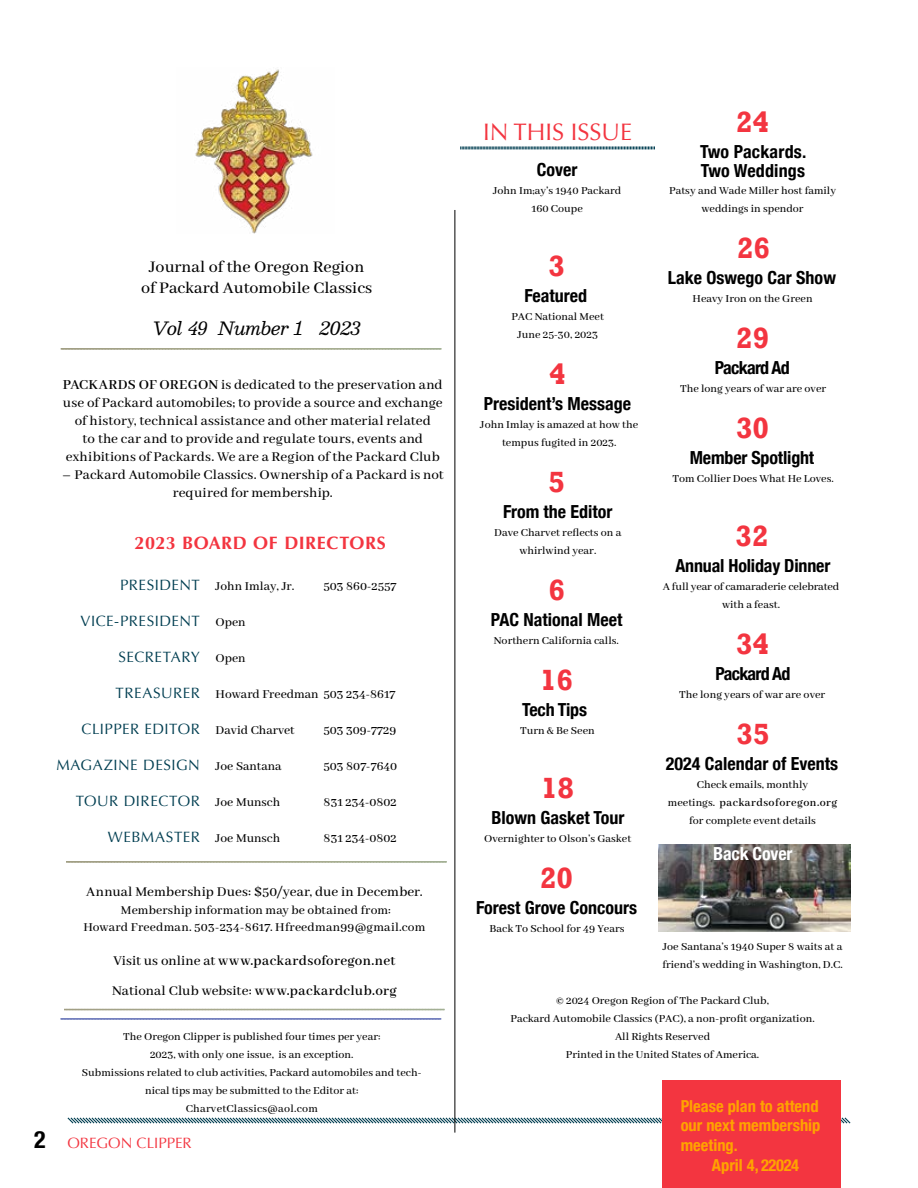
<style>
.page{position:relative;width:918px;height:1188px;background:#fff}
.page>*{position:absolute;margin:0;border:0;box-sizing:border-box;transform-origin:0 0}
.t1{font:700 30px "Rockwell";color:#f33540}
.t2{font:24px "Optima";color:#f33540}
.t3{font:700 condensed 18px/19.5px "Helvetica Neue";color:#000}
.t4{font:500 18px/21px "Abhaya Libre";color:#000;text-align:center}
.t5{font:700 18px "Optima";letter-spacing:.03em;color:#f33540}
.t6{font:700 condensed 18px "Helvetica Neue";letter-spacing:-.04em;color:#000}
.t7{font:italic 18px "Besley";color:#000}
.t8{font:700 condensed 18px "Helvetica Neue";letter-spacing:-.01em;color:#fff}
.t9{font:700 condensed 16.5px/19.8px "Helvetica Neue";color:#ffa300;text-align:justify}
.t10{font:500 15px/18px "Abhaya Libre";letter-spacing:.01em;color:#000;text-align:center}
.t11{font:15px "Optima";letter-spacing:.035em;color:#003e51}
.t12{font:600 15px/30px "Abhaya Libre";letter-spacing:.025em;color:#000}
.t13{font:15px "Optima";color:#f33540}
.t14{font:500 13.5px/18px "Abhaya Libre";color:#000;text-align:center}
.t15{font:500 12px/18px "Abhaya Libre";color:#000;text-align:center}
.s1{font-weight:600}
.s2{font-weight:500}
.s3{font-family:"Helvetica Neue";font-weight:700;font-stretch:condensed;font-size:24px;color:#000}
</style>
<div class="page">
<svg style="left:67px;top:1116px;width:784px;height:9px"></svg>
<img style="left:659px;top:845px;width:191px;height:87px">
<svg style="left:61px;top:1018px;width:380px;height:2px"></svg>
<div style="left:663px;top:1080px;width:178px;height:108px;background:#f33540"></div>
<svg style="left:64px;top:1009px;width:381px;height:2px"></svg>
<svg style="left:66px;top:861px;width:381px;height:2px"></svg>
<svg style="left:61px;top:348px;width:380px;height:2px"></svg>
<svg style="left:460px;top:146px;width:195px;height:3px"></svg>
<hr style="left:455px;top:210px;width:1px;height:923px;background:#000">
<img style="left:195px;top:69px;width:118px;height:165px">
<h3 class="t4" style="left:141px;top:257px;width:232px">Journal of the Oregon Region of Packard Automobile Classics</h3>
<h3 class="t7" style="left:153px;top:316px;width:209px">Vol 49 Number 1 2023</h3>
<p class="t10" style="left:63px;top:377px;width:381px"><span class="s1">PACKARDS OF OREGON</span> is dedicated to the preservation and use of Packard automobiles; to provide a source and exchange of history, technical assistance and other material related<br>to the car and to provide and regulate tours, events and exhibitions of Packards. We are a Region of the Packard Club</p>
<p class="t10" style="left:62px;top:467px;width:383px">– Packard Automobile Classics. Ownership of a Packard is not required for membership.</p>
<h3 class="t5" style="left:135px;top:533px;width:253px">2023 BOARD OF DIRECTORS</h3>
<p class="t11" style="left:120px;top:576px;width:81px">PRESIDENT</p>
<p class="t11" style="left:81px;top:612px;width:121px">VICE-PRESIDENT</p>
<p class="t11" style="left:118px;top:648px;width:83px">SECRETARY</p>
<p class="t11" style="left:115px;top:684px;width:86px">TREASURER</p>
<p class="t11" style="left:82px;top:720px;width:120px">CLIPPER EDITOR</p>
<p class="t11" style="left:56px;top:756px;width:145px">MAGAZINE DESIGN</p>
<p class="t11" style="left:76px;top:792px;width:126px">TOUR DIRECTOR</p>
<p class="t11" style="left:108px;top:828px;width:94px">WEBMASTER</p>
<p class="t14" style="left:216px;top:577px;width:80px">John Imlay, Jr.</p>
<p class="t14" style="left:324px;top:577px;width:74px">503 860-2557</p>
<p class="t14" style="left:216px;top:613px;width:32px">Open</p>
<p class="t14" style="left:216px;top:649px;width:32px">Open</p>
<p class="t14" style="left:216px;top:685px;width:182px">Howard Freedman 503 234-8617</p>
<p class="t14" style="left:216px;top:721px;width:81px">David Charvet</p>
<p class="t14" style="left:324px;top:721px;width:74px">503 309-7729</p>
<p class="t14" style="left:216px;top:757px;width:68px">Joe Santana</p>
<p class="t14" style="left:324px;top:757px;width:75px">503 807-7640</p>
<p class="t14" style="left:216px;top:793px;width:66px">Joe Munsch</p>
<p class="t14" style="left:324px;top:793px;width:75px">831 234-0802</p>
<p class="t14" style="left:216px;top:829px;width:66px">Joe Munsch</p>
<p class="t14" style="left:324px;top:829px;width:75px">831 234-0802</p>
<p class="t10" style="left:86px;top:883px;width:338px">Annual Membership Dues: $50/year, due in December.</p>
<p class="t14" style="left:83px;top:901px;width:343px">Membership information may be obtained from:<br>Howard Freedman. 503-234-8617. Hfreedman99@gmail.com</p>
<p class="t12" style="left:112px;top:946px;width:286px"><span class="s2">Visit us online at</span> www.packardsoforegon.net<br><span class="s2">National Club website:</span> www.packardclub.org</p>
<p class="t15" style="left:82px;top:1027px;width:341px">The Oregon Clipper is published four times per year:<br>2023, with only one issue, is an exception.<br>Submissions related to club activities, Packard automobiles and tech&shy;nical tips may be submitted to the Editor at:<br>CharvetClassics@aol.com</p>
<p class="t13" style="left:34px;top:1134px;width:159px"><span class="s3">2</span> OREGON CLIPPER</p>
<h2 class="t2" style="left:483px;top:117px;width:150px">IN THIS ISSUE</h2>
<h3 class="t3" style="left:537px;top:159px;width:42px">Cover</h3>
<p class="t15" style="left:493px;top:181px;width:130px">John Im;ay’s 1940 Packard<br>160 Coupe</p>
<h1 class="t1" style="left:548px;top:248px;width:18px">3</h1>
<h3 class="t3" style="left:524px;top:285px;width:64px">Featured</h3>
<p class="t15" style="left:511px;top:307px;width:94px">PAC National Meet<br>June 25-30, 2023</p>
<h1 class="t1" style="left:549px;top:356px;width:18px">4</h1>
<h3 class="t3" style="left:484px;top:393px;width:149px">President’s Message</h3>
<p class="t15" style="left:480px;top:415px;width:159px">John Imlay is amazed at how the tempus fugited in 2023.</p>
<h1 class="t1" style="left:548px;top:464px;width:18px">5</h1>
<h3 class="t3" style="left:503px;top:501px;width:111px">From the Editor</h3>
<p class="t15" style="left:494px;top:523px;width:129px">Dave Charvet reflects on a whirlwind year.</p>
<h1 class="t1" style="left:548px;top:572px;width:18px">6</h1>
<h3 class="t3" style="left:491px;top:609px;width:133px">PAC National Meet</h3>
<p class="t15" style="left:494px;top:631px;width:127px">Northern California calls.</p>
<h1 class="t1" style="left:540px;top:662px;width:35px">16</h1>
<h3 class="t3" style="left:522px;top:699px;width:66px">Tech Tips</h3>
<p class="t15" style="left:520px;top:721px;width:76px">Turn &amp; Be Seen</p>
<h1 class="t1" style="left:541px;top:770px;width:35px">18</h1>
<h3 class="t3" style="left:491px;top:807px;width:135px">Blown Gasket Tour</h3>
<p class="t15" style="left:484px;top:829px;width:149px">Overnighter to Olson’s Gasket</p>
<h1 class="t1" style="left:540px;top:860px;width:35px">20</h1>
<h3 class="t3" style="left:476px;top:897px;width:163px">Forest Grove Concours</h3>
<p class="t15" style="left:490px;top:919px;width:136px">Back To School for 49 Years</p>
<h1 class="t1" style="left:736px;top:104px;width:35px">24</h1>
<h3 class="t3" style="left:700px;top:141px;width:108px">Two Packards.<br>Two Weddings</h3>
<p class="t15" style="left:669px;top:181px;width:168px">Patsy and Wade Miller host family weddings in spendor</p>
<h1 class="t1" style="left:737px;top:230px;width:35px">26</h1>
<h3 class="t3" style="left:668px;top:267px;width:170px">Lake Oswego Car Show</h3>
<p class="t15" style="left:693px;top:289px;width:122px">Heavy Iron on the Green</p>
<h1 class="t1" style="left:736px;top:320px;width:35px">29</h1>
<h3 class="t6" style="left:715px;top:356px;width:76px">Packard Ad</h3>
<p class="t15" style="left:680px;top:379px;width:148px">The long years of war are over</p>
<h1 class="t1" style="left:736px;top:410px;width:35px">30</h1>
<h3 class="t3" style="left:690px;top:447px;width:126px">Member Spotlight</h3>
<p class="t15" style="left:672px;top:469px;width:163px">Tom Collier Does What He Loves.</p>
<h1 class="t1" style="left:735px;top:518px;width:35px">32</h1>
<h3 class="t3" style="left:675px;top:555px;width:156px">Annual Holiday Dinner</h3>
<p class="t15" style="left:663px;top:577px;width:178px">A full year of camaraderie celebrated with a feast.</p>
<h1 class="t1" style="left:736px;top:626px;width:35px">34</h1>
<h3 class="t6" style="left:716px;top:662px;width:76px">Packard Ad</h3>
<p class="t15" style="left:679px;top:685px;width:148px">The long years of war are over</p>
<h1 class="t1" style="left:737px;top:716px;width:35px">35</h1>
<h3 class="t3" style="left:666px;top:753px;width:174px">2024 Calendar of Events</h3>
<p class="t15" style="left:668px;top:775px;width:171px">Check emails, monthly<br>meetings. <span class="s1">packardsoforegon.org </span>for complete event details</p>
<h3 class="t8" style="left:713px;top:842px;width:81px">Back Cover</h3>
<p class="t15" style="left:663px;top:937px;width:182px;text-align:left">Joe Santana’s 1940 Super 8 waits at a friend’s wedding in Washington, D.C.</p>
<p class="t15" style="left:510px;top:991px;width:306px">© 2024 Oregon Region of The Packard Club,<br>Packard Automobile Classics (PAC), a non-profit organization.<br>All Rights Reserved<br>Printed in the United States of America.</p>
<h3 class="t9" style="left:681px;top:1095px;width:141px">Please plan to attend our next membership meeting.</h3>
<h3 class="t9" style="left:712px;top:1155px;width:89px">April 4, 22024</h3>
</div>
